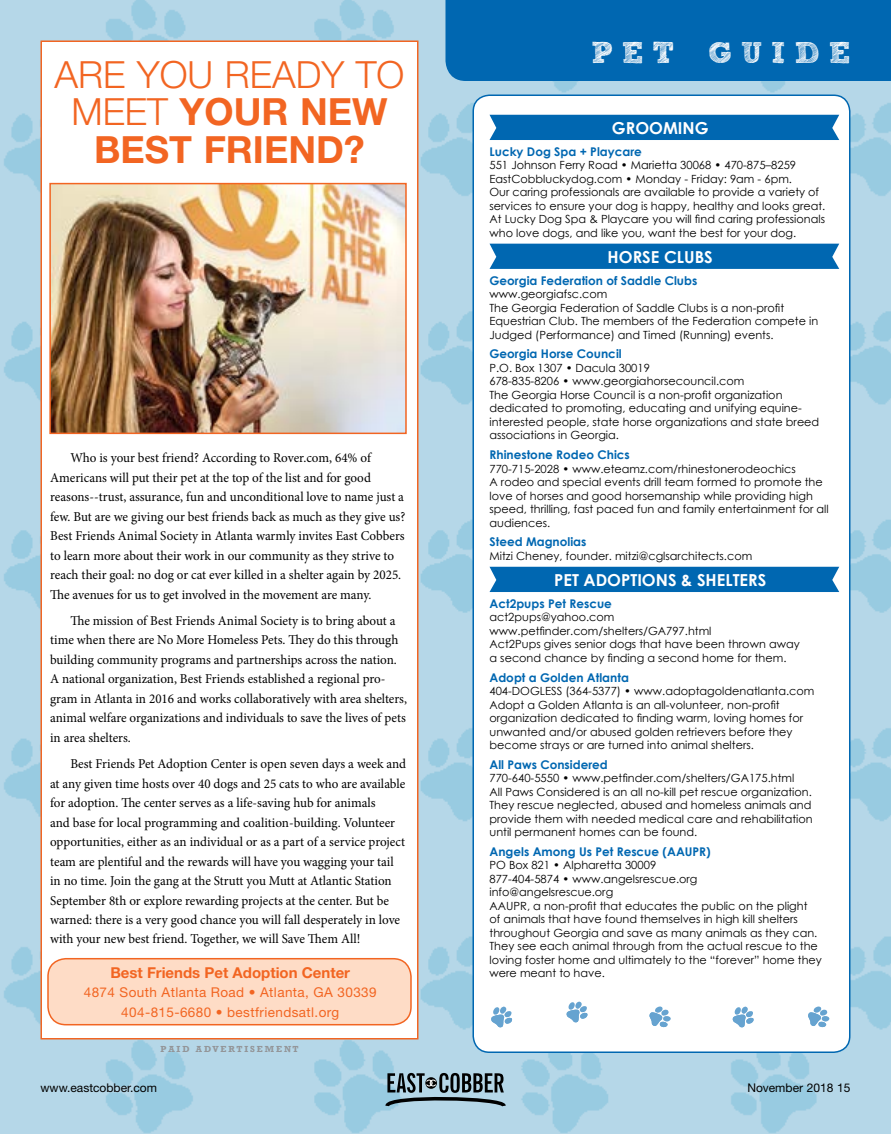
<style>
.page{position:relative;width:891px;height:1134px;background:#fff}
.page>*{position:absolute;margin:0;border:0;box-sizing:border-box;transform-origin:0 0}
.t1{font:700 37.5px/37.5px "Helvetica Neue LT Std";color:#f26522;text-align:center}
.t2{font:700 30px "freeversion Sketch Block";letter-spacing:.3em;color:#fff}
.t3{font:700 16.5px "Century Gothic";color:#fff}
.t4{font:700 15px "Helvetica Neue LT Std";color:#f26522}
.t5{font:13.5px/19.5px "Minion Pro";letter-spacing:-.005em;color:#000}
.t6{font:13.5px/19.5px "Helvetica Neue LT Std";letter-spacing:.03em;color:#f26522;text-align:center}
.t7{font:700 12px "Century Gothic";color:#0067b1}
.t8{font:12px "Helvetica Neue LT Std";color:#000}
.t9{font:11.25px/13.5px "Century Gothic";color:#000}
.t10{font:700 9px "Rockwell";color:#939598}
.s1{font-weight:300}
</style>
<div class="page">
<img style="left:0;top:0;width:891px;height:1134px">
<svg style="left:384px;top:1073px;width:124px;height:36px;background:#768d98"></svg>
<div style="left:446px;top:0;width:445px;height:81px;background:#0067b1"></div>
<div style="left:41px;top:40px;width:378px;height:1000px;background:#fff;border:2px solid #f26522"></div>
<img style="left:52px;top:186px;width:352px;height:245px">
<div style="left:49px;top:183px;width:358px;height:251px;border:2px solid #f26522"></div>
<div style="left:48px;top:959px;width:363px;height:66px;background:#fedcc6;border-radius:18px"></div>
<div style="left:47px;top:958px;width:365px;height:67px;border:2px solid #f26522;border-radius:18px"></div>
<div style="left:473px;top:95px;width:377px;height:957px;background:#fff;border-radius:16px"></div>
<div style="left:472px;top:94px;width:378px;height:959px;border:2px solid #0067b1;border-radius:16px"></div>
<div style="left:490px;top:115px;width:349px;height:25px;background:#0067b1"></div>
<div style="left:490px;top:244px;width:349px;height:25px;background:#0067b1"></div>
<div style="left:490px;top:567px;width:349px;height:25px;background:#0067b1"></div>
<svg style="left:808px;top:1006px;width:20px;height:21px"></svg>
<svg style="left:732px;top:1006px;width:22px;height:22px"></svg>
<svg style="left:566px;top:1001px;width:22px;height:22px"></svg>
<svg style="left:649px;top:1006px;width:20px;height:21px"></svg>
<svg style="left:491px;top:1006px;width:21px;height:22px"></svg>
<h1 class="t1" style="left:55px;top:55px;width:351px"><span class="s1">ARE YOU READY TO<br>MEET</span> YOUR NEW<br>BEST FRIEND?</h1>
<p class="t5" style="left:50px;top:448px;width:357px;text-indent:20px">Who is your best friend? According to Rover.com, 64% of Americans will put their pet at the top of the list and for good reasons--trust, assurance, fun and unconditional love to name just a few. But are we giving our best friends back as much as they give us?<br>Best Friends Animal Society in Atlanta warmly invites East Cobbers to learn more about their work in our community as they strive to reach their goal: no dog or cat ever killed in a shelter again by 2025.<br>The avenues for us to get involved in the movement are many.</p>
<p class="t5" style="left:50px;top:611px;width:358px;text-indent:20px">The mission of Best Friends Animal Society is to bring about a time when there are No More Homeless Pets. They do this through building community programs and partnerships across the nation.<br>A national organization, Best Friends established a regional pro&shy;gram in Atlanta in 2016 and works collaboratively with area shelters, animal welfare organizations and individuals to save the lives of pets in area shelters.</p>
<p class="t5" style="left:50px;top:754px;width:358px;text-indent:20px">Best Friends Pet Adoption Center is open seven days a week and at any given time hosts over 40 dogs and 25 cats to who are available for adoption. The center serves as a life-saving hub for animals<br>and base for local programming and coalition-building. Volunteer opportunities, either as an individual or as a part of a service project team are plentiful and the rewards will have you wagging your tail in no time. Join the gang at the Strutt you Mutt at Atlantic Station September 8th or explore rewarding projects at the center. But be warned: there is a very good chance you will fall desperately in love with your new best friend. Together, we will Save Them All!</p>
<h3 class="t4" style="left:110px;top:963px;width:241px">Best Friends Pet Adoption Center</h3>
<p class="t6" style="left:84px;top:983px;width:294px">4874 South Atlanta Road • Atlanta, GA 30339<br>404-815-6680 • bestfriendsatl.org</p>
<p class="t10" style="left:160px;top:1044px;width:140px">P A I D A D V E R T I S E M E N T</p>
<h2 class="t2" style="left:591px;top:41px;width:261px">PET GUIDE</h2>
<h3 class="t3" style="left:612px;top:115px;width:98px">GROOMING</h3>
<p class="t7" style="left:490px;top:142px;width:154px">Lucky Dog Spa + Playcare</p>
<p class="t9" style="left:490px;top:158px;width:337px">551 Johnson Ferry Road • Marietta 30068 • 470-875–8259<br>EastCobbluckydog.com • Monday - Friday: 9am - 6pm.<br>Our caring professionals are available to provide a variety of services to ensure your dog is happy, healthy and looks great.<br>At Lucky Dog Spa &amp; Playcare you will find caring professionals who love dogs, and like you, want the best for your dog.</p>
<h3 class="t3" style="left:608px;top:244px;width:107px">HORSE CLUBS</h3>
<p class="t7" style="left:490px;top:271px;width:209px">Georgia Federation of Saddle Clubs</p>
<p class="t9" style="left:490px;top:287px;width:330px">www.georgiafsc.com<br>The Georgia Federation of Saddle Clubs is a non-profit Equestrian Club. The members of the Federation compete in Judged (Performance) and Timed (Running) events.</p>
<p class="t7" style="left:490px;top:345px;width:134px">Georgia Horse Council</p>
<p class="t9" style="left:490px;top:361px;width:331px">P.O. Box 1307 • Dacula 30019<br>678-835-8206 • www.georgiahorsecouncil.com<br>The Georgia Horse Council is a non-profit organization dedicated to promoting, educating and unifying equine&shy;interested people, state horse organizations and state breed associations in Georgia.</p>
<p class="t7" style="left:490px;top:446px;width:142px">Rhinestone Rodeo Chics</p>
<p class="t9" style="left:490px;top:462px;width:341px">770-715-2028 • www.eteamz.com/rhinestonerodeochics<br>A rodeo and special events drill team formed to promote the love of horses and good horsemanship while providing high speed, thrilling, fast paced fun and family entertainment for all audiences.</p>
<p class="t7" style="left:490px;top:533px;width:98px">Steed Magnolias</p>
<p class="t9" style="left:490px;top:549px;width:264px">Mitzi Cheney, founder. mitzi@cglsarchitects.com</p>
<h3 class="t3" style="left:554px;top:567px;width:214px">PET ADOPTIONS &amp; SHELTERS</h3>
<p class="t7" style="left:490px;top:594px;width:124px">Act2pups Pet Rescue</p>
<p class="t9" style="left:490px;top:610px;width:312px">act2pups@yahoo.com www.petfinder.com/shelters/GA797.html<br>Act2Pups gives senior dogs that have been thrown away a second chance by finding a second home for them.</p>
<p class="t7" style="left:490px;top:668px;width:141px">Adopt a Golden Atlanta</p>
<p class="t9" style="left:490px;top:684px;width:326px">404-DOGLESS (364-5377) • www.adoptagoldenatlanta.com Adopt a Golden Atlanta is an all-volunteer, non-profit organization dedicated to finding warm, loving homes for unwanted and/or abused golden retrievers before they become strays or are turned into animal shelters.</p>
<p class="t7" style="left:490px;top:755px;width:120px">All Paws Considered</p>
<p class="t9" style="left:490px;top:771px;width:325px">770-640-5550 • www.petfinder.com/shelters/GA175.html<br>All Paws Considered is an all no-kill pet rescue organization.<br>They rescue neglected, abused and homeless animals and provide them with needed medical care and rehabilitation until permanent homes can be found.</p>
<p class="t7" style="left:490px;top:843px;width:223px">Angels Among Us Pet Rescue (AAUPR)</p>
<p class="t9" style="left:490px;top:858px;width:334px">PO Box 821 • Alpharetta 30009<br>877-404-5874 • www.angelsrescue.org info@angelsrescue.org<br>AAUPR, a non-profit that educates the public on the plight<br>of animals that have found themselves in high kill shelters throughout Georgia and save as many animals as they can.<br>They see each animal through from the actual rescue to the loving foster home and ultimately to the “forever” home they were meant to have.</p>
<p class="t8" style="left:41px;top:1081px;width:118px">www.eastcobber.com</p>
<p class="t8" style="left:747px;top:1081px;width:105px">November 2018 15</p>
</div>
